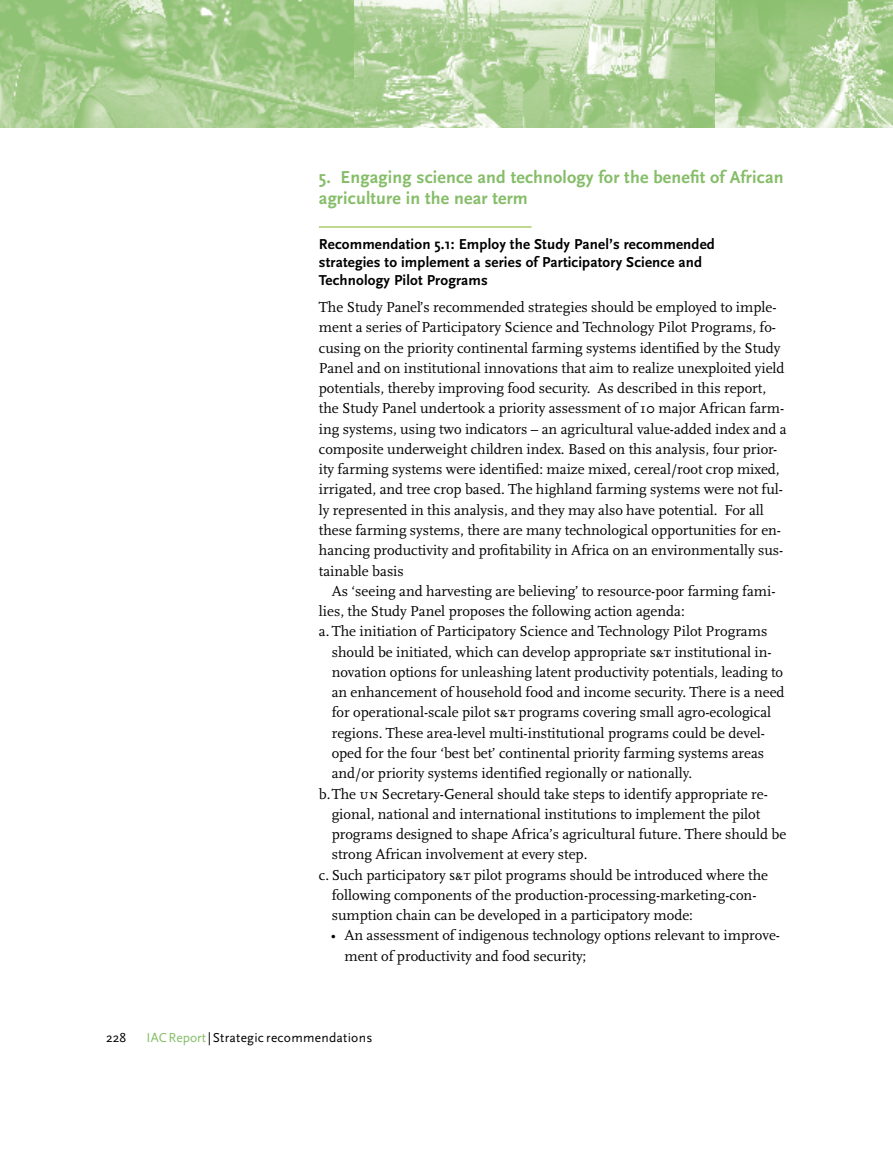
<style>
.page{position:relative;width:893px;height:1149px;background:#fff}
.page>*{position:absolute;margin:0;border:0;box-sizing:border-box;transform-origin:0 0}
.kop_2{font:700 18px/21px "Scala Sans";letter-spacing:.01em;color:#85bd68}
.opsomming{font:15px/20.2px "Scala";color:#000}
.bodytekst_zi{font:15px/20.2px "Scala";color:#000}
.kop_3_in_hfst_8{font:700 15px/18px "Scala Sans";letter-spacing:.01em;color:#000}
.bodytekst_met_inspringen{font:15px/20.2px "Scala";color:#000}
.opsomming_verder{font:15px/20.2px "Scala";color:#000}
.t1{font:13.5px "Scala Sans";letter-spacing:.02em;color:#000}
.s1{font-family:"Scala Caps"}
.s2{color:#85bd68}
</style>
<div class="page">
<img style="left:0;top:0;width:354px;height:128px">
<img style="left:354px;top:0;width:539px;height:128px">
<hr style="left:319px;top:226px;width:212px;height:2px;background:#aace68">
<p class="kop_2" style="left:319px;top:167px;width:466px">5. Engaging science and technology for the benefit of African agriculture in the near term</p>
<p class="kop_3_in_hfst_8" style="left:319px;top:235px;width:397px">Recommendation 5.1: Employ the Study Panel’s recommended strategies to implement a series of Participatory Science and<br>Technology Pilot Programs</p>
<p class="bodytekst_zi" style="left:319px;top:297px;width:469px">The Study Panel’s recommended strategies should be employed to imple&shy;ment a series of Participatory Science and Technology Pilot Programs, fo&shy;cusing on the priority continental farming systems identified by the Study Panel and on institutional innovations that aim to realize unexploited yield potentials, thereby improving food security. As described in this report, the Study Panel undertook a priority assessment of 10 major African farm&shy;ing systems, using two indicators – an agricultural value-added index and a composite underweight children index. Based on this analysis, four prior&shy;ity farming systems were identified: maize mixed, cereal/root crop mixed, irrigated, and tree crop based. The highland farming systems were not ful&shy;ly represented in this analysis, and they may also have potential. For all these farming systems, there are many technological opportunities for en&shy;hancing productivity and profitability in Africa on an environmentally sus&shy;tainable basis</p>
<p class="bodytekst_met_inspringen" style="left:319px;top:581px;width:458px;text-indent:13px">As ‘seeing and harvesting are believing’ to resource-poor farming fami&shy;lies, the Study Panel proposes the following action agenda:</p>
<p class="opsomming" style="left:332px;top:621px;width:454px;text-indent:-13px">a. The initiation of Participatory Science and Technology Pilot Programs should be initiated, which can develop appropriate <span class="s1">s&amp;t</span> institutional in&shy;novation options for unleashing latent productivity potentials, leading to an enhancement of household food and income security. There is a need for operational-scale pilot <span class="s1">s&amp;t</span> programs covering small agro-ecological regions. These area-level multi-institutional programs could be devel&shy;oped for the four ‘best bet’ continental priority farming systems areas and/or priority systems identified regionally or nationally.</p>
<p class="opsomming" style="left:332px;top:783px;width:456px;text-indent:-13px">b. The <span class="s1">un</span> Secretary-General should take steps to identify appropriate re&shy;gional, national and international institutions to implement the pilot programs designed to shape Africa’s agricultural future. There should be strong African involvement at every step.</p>
<p class="opsomming" style="left:332px;top:864px;width:438px;text-indent:-13px">c. Such participatory <span class="s1">s&amp;t</span> pilot programs should be introduced where the following components of the production-processing-marketing-con&shy;sumption chain can be developed in a participatory mode:</p>
<p class="opsomming_verder" style="left:344px;top:925px;width:437px;text-indent:-14px">• An assessment of indigenous technology options relevant to improve&shy;ment of productivity and food security;</p>
<p class="t1" style="left:106px;top:1030px;width:22px">228</p>
<p class="t1" style="left:147px;top:1030px;width:227px"><span class="s2">IAC Report</span> | Strategic recommendations</p>
</div>
